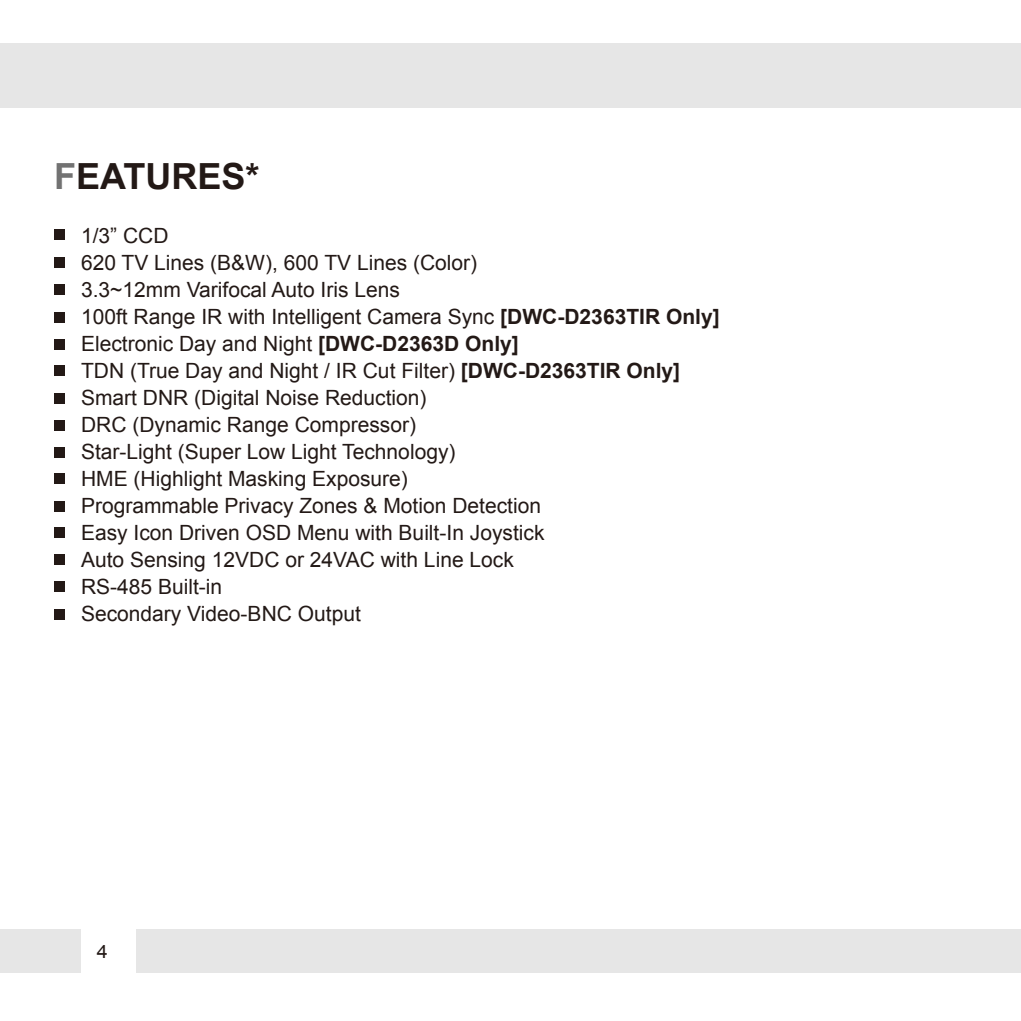
<style>
.page{position:relative;width:1021px;height:1021px;background:#fff}
.page>*{position:absolute;margin:0;border:0;box-sizing:border-box;transform-origin:0 0}
.t1{font:700 36px "Arial";color:#231916}
.t2{font:21px/27px "Arial";color:#231916}
.t3{font:18.6px "Arial";color:#231916;scale:1.07 1}
.s1{color:#727272}
.s2{font-weight:700}
</style>
<div class="page">
<div style="left:0;top:43px;width:1020px;height:65px;background:#e6e6e6"></div>
<div style="left:0;top:929px;width:1020px;height:43px;background:#e6e6e6"></div>
<div style="left:81px;top:929px;width:54px;height:43px;background:#fff"></div>
<div style="left:54px;top:229px;width:11px;height:11px;background:#231916"></div>
<div style="left:54px;top:257px;width:11px;height:11px;background:#231916"></div>
<div style="left:54px;top:285px;width:11px;height:10px;background:#231916"></div>
<div style="left:54px;top:312px;width:11px;height:10px;background:#231916"></div>
<div style="left:54px;top:339px;width:11px;height:10px;background:#231916"></div>
<div style="left:54px;top:365px;width:11px;height:10px;background:#231916"></div>
<div style="left:54px;top:393px;width:11px;height:10px;background:#231916"></div>
<div style="left:54px;top:420px;width:11px;height:10px;background:#231916"></div>
<div style="left:54px;top:447px;width:11px;height:11px;background:#231916"></div>
<div style="left:54px;top:473px;width:11px;height:11px;background:#231916"></div>
<div style="left:54px;top:527px;width:11px;height:11px;background:#231916"></div>
<div style="left:54px;top:501px;width:11px;height:10px;background:#231916"></div>
<div style="left:54px;top:554px;width:11px;height:11px;background:#231916"></div>
<div style="left:54px;top:581px;width:11px;height:10px;background:#231916"></div>
<div style="left:54px;top:608px;width:11px;height:11px;background:#231916"></div>
<h1 class="t1" style="left:54px;top:152px;width:207px"><span class="s1">F</span>EATURES*</h1>
<p class="t2" style="left:81px;top:222px;width:640px">1/3” CCD<br>620 TV Lines (B&amp;W), 600 TV Lines (Color)<br>3.3~12mm Varifocal Auto Iris Lens<br>100ft Range IR with Intelligent Camera Sync <span class="s2">[DWC-D2363TIR Only] </span>Electronic Day and Night <span class="s2">[DWC-D2363D Only]<br></span>TDN (True Day and Night / IR Cut Filter) <span class="s2">[DWC-D2363TIR Only] </span>Smart DNR (Digital Noise Reduction)<br>DRC (Dynamic Range Compressor)<br>Star-Light (Super Low Light Technology)<br>HME (Highlight Masking Exposure)<br>Programmable Privacy Zones &amp; Motion Detection<br>Easy Icon Driven OSD Menu with Built-In Joystick<br>Auto Sensing 12VDC or 24VAC with Line Lock<br>RS-485 Built-in<br>Secondary Video-BNC Output</p>
<p class="t3" style="left:97px;top:938px;width:12px">4</p>
</div>
